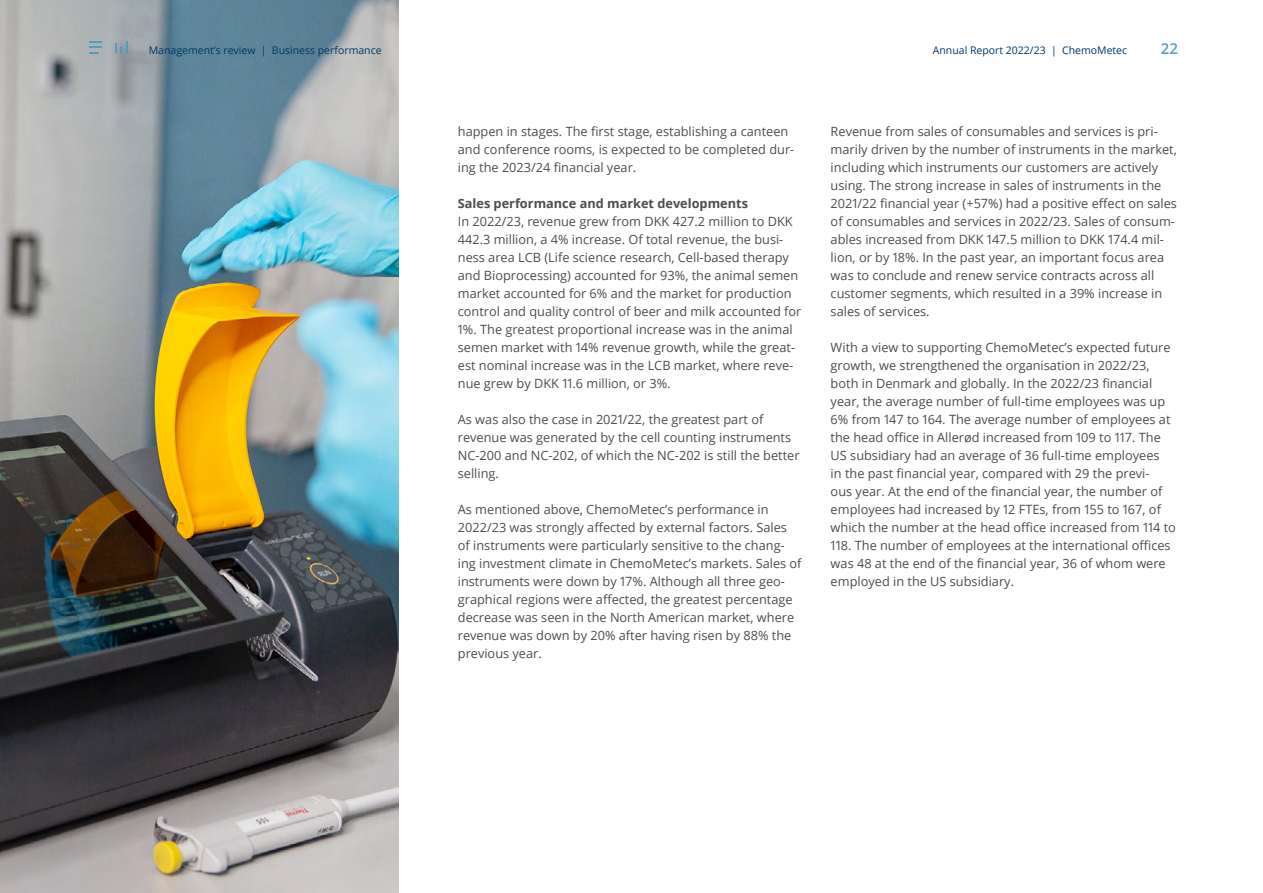
<style>
.page{position:relative;width:1263px;height:893px;background:#fff}
.page>*{position:absolute;margin:0;border:0;box-sizing:border-box;transform-origin:0 0}
.t1{font:600 15px "Open Sans";color:#569bbe}
.t2{font:12.75px/18px "Open Sans";color:#4d4d4f}
.t3{font:700 12.75px "Open Sans";color:#4d4d4f}
.t4{font:10.5px "Open Sans";color:#003768}
</style>
<div class="page">
<img style="left:0;top:0;width:398px;height:893px">
<svg style="left:90px;top:41px;width:12px;height:12px"></svg>
<svg style="left:115px;top:41px;width:12px;height:12px"></svg>
<p class="t4" style="left:149px;top:43px;width:234px">Management’s review | Business performance</p>
<p class="t4" style="left:933px;top:43px;width:196px">Annual Report 2022/23 | ChemoMetec</p>
<p class="t1" style="left:1161px;top:38px;width:19px">22</p>
<p class="t2" style="left:458px;top:122px;width:338px">happen in stages. The first stage, establishing a canteen and conference rooms, is expected to be completed dur&shy;ing the 2023/24 financial year.</p>
<p class="t3" style="left:458px;top:194px;width:292px">Sales performance and market developments</p>
<p class="t2" style="left:458px;top:212px;width:345px">In 2022/23, revenue grew from DKK 427.2 million to DKK 442.3 million, a 4% increase. Of total revenue, the busi&shy;ness area LCB (Life science research, Cell-based therapy and Bioprocessing) accounted for 93%, the animal semen market accounted for 6% and the market for production control and quality control of beer and milk accounted for 1%. The greatest proportional increase was in the animal semen market with 14% revenue growth, while the great&shy;est nominal increase was in the LCB market, where reve&shy;nue grew by DKK 11.6 million, or 3%.</p>
<p class="t2" style="left:458px;top:410px;width:343px">As was also the case in 2021/22, the greatest part of revenue was generated by the cell counting instruments NC-200 and NC-202, of which the NC-202 is still the better selling.</p>
<p class="t2" style="left:458px;top:500px;width:345px">As mentioned above, ChemoMetec’s performance in 2022/23 was strongly affected by external factors. Sales of instruments were particularly sensitive to the chang&shy;ing investment climate in ChemoMetec’s markets. Sales of instruments were down by 17%. Although all three geo&shy;graphical regions were affected, the greatest percentage decrease was seen in the North American market, where revenue was down by 20% after having risen by 88% the previous year.</p>
<p class="t2" style="left:831px;top:122px;width:348px">Revenue from sales of consumables and services is pri&shy;marily driven by the number of instruments in the market, including which instruments our customers are actively using. The strong increase in sales of instruments in the 2021/22 financial year (+57%) had a positive effect on sales of consumables and services in 2022/23. Sales of consum&shy;ables increased from DKK 147.5 million to DKK 174.4 mil&shy;lion, or by 18%. In the past year, an important focus area was to conclude and renew service contracts across all customer segments, which resulted in a 39% increase in sales of services.</p>
<p class="t2" style="left:831px;top:338px;width:347px">With a view to supporting ChemoMetec’s expected future growth, we strengthened the organisation in 2022/23, both in Denmark and globally. In the 2022/23 financial year, the average number of full-time employees was up 6% from 147 to 164. The average number of employees at the head office in Allerød increased from 109 to 117. The US subsidiary had an average of 36 full-time employees<br>in the past financial year, compared with 29 the previ-<br>ous year. At the end of the financial year, the number of employees had increased by 12 FTEs, from 155 to 167, of which the number at the head office increased from 114 to 118. The number of employees at the international offices was 48 at the end of the financial year, 36 of whom were employed in the US subsidiary.</p>
</div>
